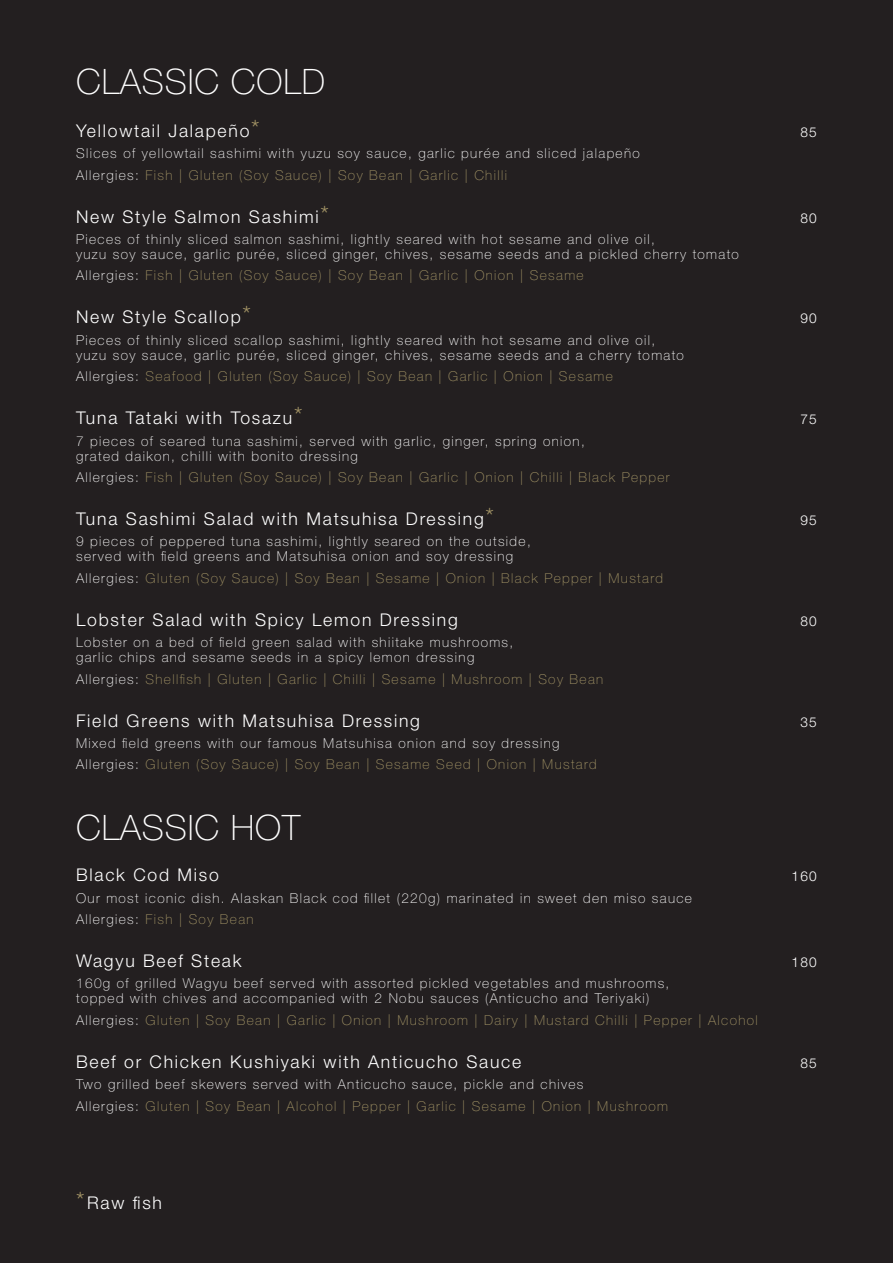
<style>
.page{position:relative;width:893px;height:1263px;background:#231f20}
.page>*{position:absolute;margin:0;border:0;box-sizing:border-box;transform-origin:0 0}
.t1{font:100 35.1px "Helvetica Neue LT Std";letter-spacing:.025em;color:#fff}
.t2{font:300 17.55px "Helvetica Neue LT Std";letter-spacing:.1em;color:#fff}
.t3{font:100 13.65px/15px "Helvetica Neue LT Pro";letter-spacing:.1em;color:#fff}
.t4{font:100 13.65px "Helvetica Neue LT Pro";letter-spacing:.1em;color:#a29365}
.t5{font:300 13.65px "Helvetica Neue LT Std";letter-spacing:.1em;color:#fff}
.s1{font-size:24px;color:#a29365}
.s2{color:#a29365}
.s3{color:#fff}
</style>
<div class="page">
<h1 class="t1" style="left:76px;top:61px;width:251px">CLASSIC COLD</h1>
<p class="t2" style="left:76px;top:120px;width:185px">Yellowtail Jalapeño<span class="s1">*</span></p>
<p class="t5" style="left:800px;top:123px;width:18px">85</p>
<p class="t3" style="left:76px;top:142px;width:565px;line-height:21.5px">Slices of yellowtail sashimi with yuzu soy sauce, garlic purée and sliced jalapeño<br>Allergies: <span class="s2">Fish | Gluten (Soy Sauce) | Soy Bean | Garlic | Chilli</span></p>
<p class="t2" style="left:76px;top:206px;width:254px">New Style Salmon Sashimi<span class="s1">*</span></p>
<p class="t5" style="left:800px;top:209px;width:18px">80</p>
<p class="t3" style="left:76px;top:231px;width:664px">Pieces of thinly sliced salmon sashimi, lightly seared with hot sesame and olive oil,<br>yuzu soy sauce, garlic purée, sliced ginger, chives, sesame seeds and a pickled cherry tomato</p>
<p class="t4" style="left:76px;top:267px;width:509px"><span class="s3">Allergies:</span> Fish | Gluten (Soy Sauce) | Soy Bean | Garlic | Onion | Sesame</p>
<p class="t2" style="left:76px;top:306px;width:176px">New Style Scallop<span class="s1">*</span></p>
<p class="t5" style="left:800px;top:310px;width:18px">90</p>
<p class="t3" style="left:76px;top:332px;width:609px">Pieces of thinly sliced scallop sashimi, lightly seared with hot sesame and olive oil, yuzu soy sauce, garlic purée, sliced ginger, chives, sesame seeds and a cherry tomato</p>
<p class="t4" style="left:76px;top:368px;width:538px"><span class="s3">Allergies:</span> Seafood | Gluten (Soy Sauce) | Soy Bean | Garlic | Onion | Sesame</p>
<p class="t2" style="left:76px;top:407px;width:228px">Tuna Tataki with Tosazu<span class="s1">*</span></p>
<p class="t5" style="left:800px;top:411px;width:18px">75</p>
<p class="t3" style="left:76px;top:433px;width:510px">7 pieces of seared tuna sashimi, served with garlic, ginger, spring onion, grated daikon, chilli with bonito dressing</p>
<p class="t4" style="left:76px;top:469px;width:595px"><span class="s3">Allergies:</span> Fish | Gluten (Soy Sauce) | Soy Bean | Garlic | Onion | Chilli | Black Pepper</p>
<p class="t2" style="left:76px;top:508px;width:419px">Tuna Sashimi Salad with Matsuhisa Dressing<span class="s1">*</span></p>
<p class="t5" style="left:800px;top:512px;width:18px">95</p>
<p class="t3" style="left:76px;top:534px;width:456px">9 pieces of peppered tuna sashimi, lightly seared on the outside, served with field greens and Matsuhisa onion and soy dressing</p>
<p class="t4" style="left:76px;top:570px;width:588px"><span class="s3">Allergies:</span> Gluten (Soy Sauce) | Soy Bean | Sesame | Onion | Black Pepper | Mustard</p>
<p class="t2" style="left:76px;top:609px;width:383px">Lobster Salad with Spicy Lemon Dressing</p>
<p class="t5" style="left:800px;top:612px;width:18px">80</p>
<p class="t3" style="left:76px;top:635px;width:439px">Lobster on a bed of field green salad with shiitake mushrooms, garlic chips and sesame seeds in a spicy lemon dressing</p>
<p class="t4" style="left:76px;top:671px;width:529px"><span class="s3">Allergies:</span> Shellfish | Gluten | Garlic | Chilli | Sesame | Mushroom | Soy Bean</p>
<p class="t2" style="left:76px;top:710px;width:345px">Field Greens with Matsuhisa Dressing</p>
<p class="t5" style="left:800px;top:713px;width:18px">35</p>
<p class="t3" style="left:76px;top:732px;width:522px;line-height:21.5px">Mixed field greens with our famous Matsuhisa onion and soy dressing<br>Allergies: <span class="s2">Gluten (Soy Sauce) | Soy Bean | Sesame Seed | Onion | Mustard</span></p>
<h1 class="t1" style="left:76px;top:808px;width:226px">CLASSIC HOT</h1>
<p class="t2" style="left:76px;top:864px;width:144px">Black Cod Miso</p>
<p class="t5" style="left:791px;top:868px;width:27px">160</p>
<p class="t3" style="left:76px;top:887px;width:617px;line-height:21.5px">Our most iconic dish. Alaskan Black cod fillet (220g) marinated in sweet den miso sauce<br>Allergies: <span class="s2">Fish | Soy Bean</span></p>
<p class="t2" style="left:76px;top:950px;width:167px">Wagyu Beef Steak</p>
<p class="t5" style="left:791px;top:954px;width:27px">180</p>
<p class="t3" style="left:76px;top:976px;width:595px">160g of grilled Wagyu beef served with assorted pickled vegetables and mushrooms, topped with chives and accompanied with 2 Nobu sauces (Anticucho and Teriyaki)</p>
<p class="t4" style="left:76px;top:1012px;width:683px"><span class="s3">Allergies:</span> Gluten | Soy Bean | Garlic | Onion | Mushroom | Dairy | Mustard Chilli | Pepper | Alcohol</p>
<p class="t2" style="left:76px;top:1051px;width:447px">Beef or Chicken Kushiyaki with Anticucho Sauce</p>
<p class="t5" style="left:800px;top:1054px;width:18px">85</p>
<p class="t3" style="left:76px;top:1073px;width:593px;line-height:21.5px">Two grilled beef skewers served with Anticucho sauce, pickle and chives<br>Allergies: <span class="s2">Gluten | Soy Bean | Alcohol | Pepper | Garlic | Sesame | Onion | Mushroom</span></p>
<p class="t2" style="left:76px;top:1191px;width:87px"><span class="s1">*</span>Raw fish</p>
</div>
